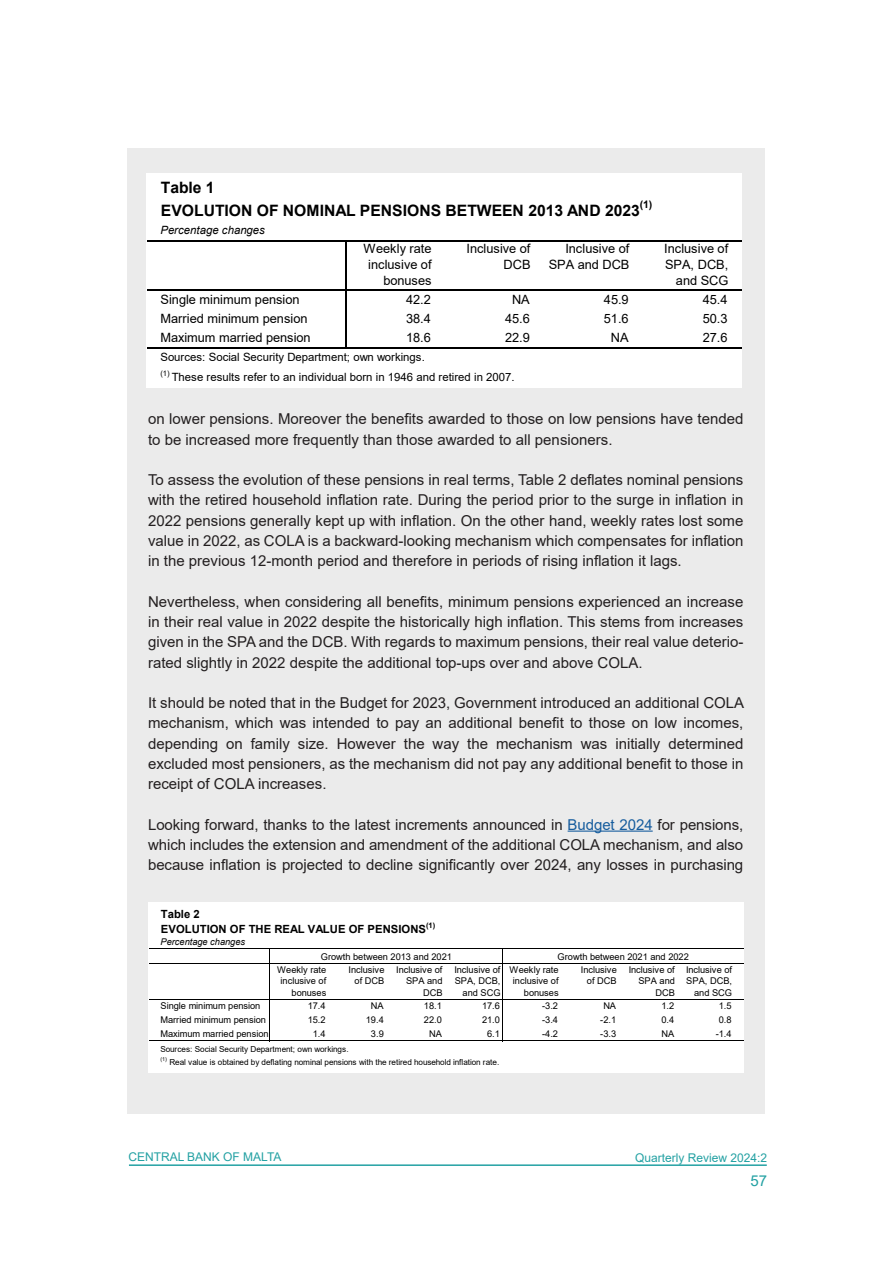
<style>
.page{position:relative;width:893px;height:1263px;background:#fff}
.page>*{position:absolute;margin:0;border:0;box-sizing:border-box;transform-origin:0 0}
.t1{font:700 15.75px/22.5px "Arial";color:#000}
.QR_Normal_Text{font:15px/20.2px "Arial";color:#231f20;text-align:justify}
.t2{font:15px "Arial";color:#23a1a3}
.t3{font:12.75px/15.9px "Arial";letter-spacing:-.005em;color:#000;text-align:right}
.t4{font:12px "Arial";color:#23a1a3}
.t5{font:11.4px "Arial";color:#000}
.t6{font:italic 11.4px "Arial";color:#000}
.t7{font:700 11.25px/15.3px "Arial";letter-spacing:.005em;color:#000}
.t8{font:700 10.5px "Arial";color:#000}
.t9{font:9.3px/11.4px "Arial";letter-spacing:-.005em;color:#000;text-align:right}
.t10{font:italic 9.3px "Arial";letter-spacing:-.005em;color:#000}
.t11{font:8.25px "Arial";letter-spacing:-.01em;color:#000}
.t12{font:7.65px "Arial";color:#000}
.t13{font:700 7.5px "Arial";color:#000}
.t14{font:5.4px "Arial";color:#000}
.s1{color:#175d9e}
</style>
<div class="page">
<hr style="left:129px;top:1164px;width:638px;height:2px;background:#23a1a3">
<div style="left:128px;top:149px;width:637px;height:965px;background:#ebebeb"></div>
<hr style="left:568px;top:830px;width:85px;height:2px;background:#175d9e">
<div style="left:147px;top:173px;width:595px;height:215px;background:#fff"></div>
<hr style="left:345px;top:241px;width:2px;height:107px;background:#000">
<hr style="left:147px;top:240px;width:595px;height:1px;background:#000">
<hr style="left:147px;top:289px;width:595px;height:2px;background:#000">
<hr style="left:147px;top:347px;width:595px;height:1px;background:#000">
<div style="left:149px;top:903px;width:595px;height:170px;background:#fff"></div>
<hr style="left:269px;top:949px;width:1px;height:92px;background:#000">
<hr style="left:501px;top:949px;width:1px;height:92px;background:#000">
<hr style="left:149px;top:948px;width:594px;height:1px;background:#000">
<hr style="left:149px;top:963px;width:594px;height:1px;background:#000">
<hr style="left:149px;top:999px;width:594px;height:1px;background:#000">
<hr style="left:149px;top:1040px;width:594px;height:1px;background:#000">
<p class="t1" style="left:161px;top:177px;width:480px">Table 1<br>EVOLUTION OF NOMINAL PENSIONS BETWEEN 2013 AND 2023</p>
<p class="t8" style="left:640px;top:197px;width:14px">(1)</p>
<p class="t6" style="left:160px;top:223px;width:106px">Percentage changes</p>
<p class="t3" style="left:364px;top:241px;width:70px">Weekly rate inclusive of bonuses</p>
<p class="t3" style="left:466px;top:241px;width:66px">Inclusive of<br>DCB</p>
<p class="t3" style="left:549px;top:241px;width:82px">Inclusive of<br>SPA and DCB</p>
<p class="t3" style="left:664px;top:241px;width:66px">Inclusive of<br>SPA, DCB, and SCG</p>
<p class="t3" style="left:161px;top:291px;width:140px">Single minimum pension</p>
<p class="t3" style="left:406px;top:291px;width:26px">42.2</p>
<p class="t3" style="left:512px;top:291px;width:19px">NA</p>
<p class="t3" style="left:604px;top:291px;width:26px">45.9</p>
<p class="t3" style="left:703px;top:291px;width:26px">45.4</p>
<p class="t3" style="left:161px;top:311px;width:148px">Married minimum pension</p>
<p class="t3" style="left:406px;top:311px;width:26px">38.4</p>
<p class="t3" style="left:505px;top:311px;width:26px">45.6</p>
<p class="t3" style="left:604px;top:311px;width:26px">51.6</p>
<p class="t3" style="left:703px;top:311px;width:26px">50.3</p>
<p class="t3" style="left:161px;top:330px;width:152px">Maximum married pension</p>
<p class="t3" style="left:406px;top:330px;width:26px">18.6</p>
<p class="t3" style="left:505px;top:330px;width:26px">22.9</p>
<p class="t3" style="left:611px;top:330px;width:19px">NA</p>
<p class="t3" style="left:703px;top:330px;width:26px">27.6</p>
<p class="t5" style="left:160px;top:349px;width:266px">Sources: Social Security Department; own workings.</p>
<p class="t12" style="left:160px;top:368px;width:11px">(1)</p>
<p class="t5" style="left:172px;top:369px;width:344px">These results refer to an individual born in 1946 and retired in 2007.</p>
<p class="QR_Normal_Text" style="left:148px;top:409px;width:597px">on lower pensions. Moreover the benefits awarded to those on low pensions have tended to be increased more frequently than those awarded to all pensioners.</p>
<p class="QR_Normal_Text" style="left:148px;top:470px;width:597px">To assess the evolution of these pensions in real terms, Table 2 deflates nominal pensions with the retired household inflation rate. During the period prior to the surge in inflation in 2022 pensions generally kept up with inflation. On the other hand, weekly rates lost some value in 2022, as COLA is a backward-looking mechanism which compensates for inflation in the previous 12-month period and therefore in periods of rising inflation it lags.</p>
<p class="QR_Normal_Text" style="left:148px;top:591px;width:597px">Nevertheless, when considering all benefits, minimum pensions experienced an increase in their real value in 2022 despite the historically high inflation. This stems from increases given in the SPA and the DCB. With regards to maximum pensions, their real value deterio&shy;rated slightly in 2022 despite the additional top-ups over and above COLA.</p>
<p class="QR_Normal_Text" style="left:148px;top:692px;width:598px">It should be noted that in the Budget for 2023, Government introduced an additional COLA mechanism, which was intended to pay an additional benefit to those on low incomes, depending on family size. However the way the mechanism was initially determined excluded most pensioners, as the mechanism did not pay any additional benefit to those in receipt of COLA increases.</p>
<p class="QR_Normal_Text" style="left:148px;top:814px;width:597px">Looking forward, thanks to the latest increments announced in <span class="s1">Budget 2024</span> for pensions, which includes the extension and amendment of the additional COLA mechanism, and also because inflation is projected to decline significantly over 2024, any losses in purchasing</p>
<p class="t7" style="left:161px;top:906px;width:267px">Table 2<br>EVOLUTION OF THE REAL VALUE OF PENSIONS</p>
<p class="t13" style="left:426px;top:920px;width:11px">(1)</p>
<p class="t10" style="left:161px;top:936px;width:86px">Percentage changes</p>
<p class="t9" style="left:321px;top:951px;width:133px">Growth between 2013 and 2021</p>
<p class="t9" style="left:558px;top:951px;width:133px">Growth between 2021 and 2022</p>
<p class="t9" style="left:277px;top:964px;width:51px">Weekly rate inclusive of bonuses</p>
<p class="t9" style="left:349px;top:964px;width:37px">Inclusive of DCB</p>
<p class="t9" style="left:396px;top:964px;width:48px">Inclusive of<br>SPA and<br>DCB</p>
<p class="t9" style="left:454px;top:964px;width:48px">Inclusive of<br>SPA, DCB, and SCG</p>
<p class="t9" style="left:509px;top:964px;width:51px">Weekly rate inclusive of bonuses</p>
<p class="t9" style="left:581px;top:964px;width:37px">Inclusive of DCB</p>
<p class="t9" style="left:629px;top:964px;width:48px">Inclusive of<br>SPA and<br>DCB</p>
<p class="t9" style="left:686px;top:964px;width:48px">Inclusive of<br>SPA, DCB, and SCG</p>
<p class="t9" style="left:161px;top:1000px;width:101px">Single minimum pension</p>
<p class="t9" style="left:308px;top:1000px;width:19px">17.4</p>
<p class="t9" style="left:371px;top:1000px;width:14px">NA</p>
<p class="t9" style="left:424px;top:1000px;width:19px">18.1</p>
<p class="t9" style="left:482px;top:1000px;width:19px">17.6</p>
<p class="t9" style="left:542px;top:1000px;width:17px">-3.2</p>
<p class="t9" style="left:603px;top:1000px;width:14px">NA</p>
<p class="t9" style="left:661px;top:1000px;width:14px">1.2</p>
<p class="t9" style="left:719px;top:1000px;width:14px">1.5</p>
<p class="t9" style="left:161px;top:1014px;width:107px">Married minimum pension</p>
<p class="t9" style="left:308px;top:1014px;width:19px">15.2</p>
<p class="t9" style="left:366px;top:1014px;width:19px">19.4</p>
<p class="t9" style="left:424px;top:1014px;width:19px">22.0</p>
<p class="t9" style="left:482px;top:1014px;width:19px">21.0</p>
<p class="t9" style="left:542px;top:1014px;width:17px">-3.4</p>
<p class="t9" style="left:600px;top:1014px;width:17px">-2.1</p>
<p class="t9" style="left:661px;top:1014px;width:14px">0.4</p>
<p class="t9" style="left:719px;top:1014px;width:14px">0.8</p>
<p class="t9" style="left:161px;top:1028px;width:110px">Maximum married pension</p>
<p class="t9" style="left:313px;top:1028px;width:14px">1.4</p>
<p class="t9" style="left:371px;top:1028px;width:14px">3.9</p>
<p class="t9" style="left:429px;top:1028px;width:14px">NA</p>
<p class="t9" style="left:487px;top:1028px;width:14px">6.1</p>
<p class="t9" style="left:542px;top:1028px;width:17px">-4.2</p>
<p class="t9" style="left:600px;top:1028px;width:17px">-3.3</p>
<p class="t9" style="left:661px;top:1028px;width:14px">NA</p>
<p class="t9" style="left:716px;top:1028px;width:17px">-1.4</p>
<p class="t11" style="left:160px;top:1043px;width:190px">Sources: Social Security Department; own workings.</p>
<p class="t14" style="left:160px;top:1056px;width:8px">(1)</p>
<p class="t11" style="left:169px;top:1057px;width:331px">Real value is obtained by deflating nominal pensions with the retired household inflation rate.</p>
<p class="t4" style="left:128px;top:1149px;width:155px">CENTRAL BANK OF MALTA</p>
<p class="t4" style="left:635px;top:1150px;width:134px">Quarterly Review 2024:2</p>
<p class="t2" style="left:750px;top:1170px;width:18px">57</p>
</div>
